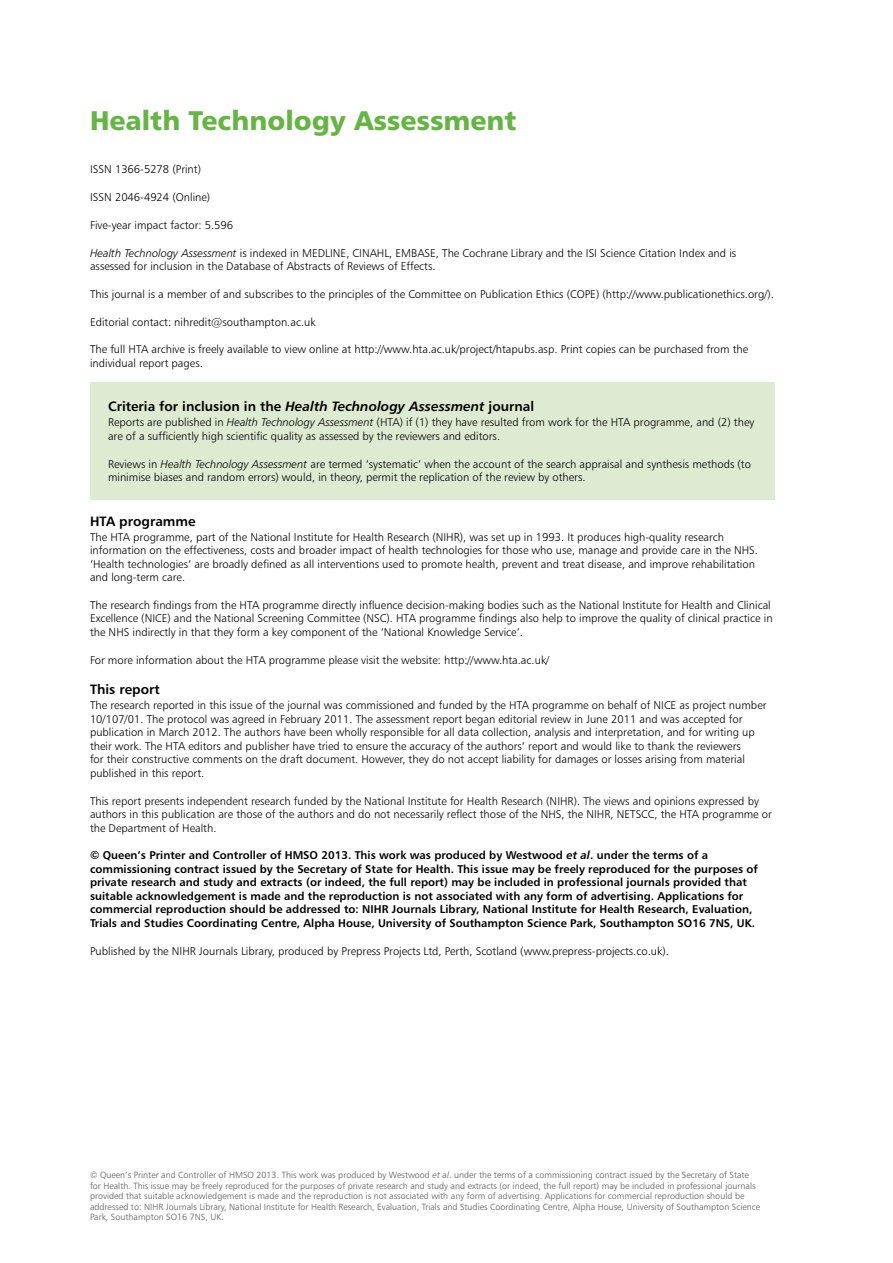
<style>
.page{position:relative;width:893px;height:1263px;background:#fff}
.page>*{position:absolute;margin:0;border:0;box-sizing:border-box;transform-origin:0 0}
.t1{font:27px "Humanist 777 BT Black B";color:#66b445}
.t2{font:13.5px "Humanist 777 BT Bold B";color:#000}
.t3{font:11.25px/13.5px "Humanist 777 BT Light B";color:#000}
.t4{font:11.25px/13.5px "Humanist 777 BT Bold B";color:#000}
.t5{font:9px/10.5px "Humanist 777 BT Light B";color:#58595b}
.s1{font-family:"Humanist 777 BT Light Italic B"}
.s2{font-family:"Humanist 777 BT Bold Italic B"}
</style>
<div class="page">
<div style="left:90px;top:383px;width:684px;height:117px;background:#deebd2"></div>
<h1 class="t1" style="left:90px;top:103px;width:428px">Health Technology Assessment</h1>
<p class="t3" style="left:90px;top:162px;width:113px">ISSN 1366-5278 (Print)</p>
<p class="t3" style="left:90px;top:190px;width:122px">ISSN 2046-4924 (Online)</p>
<p class="t3" style="left:90px;top:218px;width:145px">Five-year impact factor: 5.596</p>
<p class="t3" style="left:90px;top:246px;width:648px"><span class="s1">Health Technology Assessment</span> is indexed in MEDLINE, CINAHL, EMBASE, The Cochrane Library and the ISI Science Citation Index and is assessed for inclusion in the Database of Abstracts of Reviews of Effects.</p>
<p class="t3" style="left:90px;top:287px;width:685px">This journal is a member of and subscribes to the principles of the Committee on Publication Ethics (COPE) (http://www.publicationethics.org/).</p>
<p class="t3" style="left:90px;top:315px;width:227px">Editorial contact: nihredit@southampton.ac.uk</p>
<p class="t3" style="left:90px;top:342px;width:660px">The full HTA archive is freely available to view online at http://www.hta.ac.uk/project/htapubs.asp. Print copies can be purchased from the individual report pages.</p>
<p class="t2" style="left:108px;top:398px;width:428px">Criteria for inclusion in the <span class="s2">Health Technology Assessment</span> journal</p>
<p class="t3" style="left:108px;top:416px;width:648px">Reports are published in <span class="s1">Health Technology Assessment</span> (HTA) if (1) they have resulted from work for the HTA programme, and (2) they are of a sufficiently high scientific quality as assessed by the reviewers and editors.</p>
<p class="t3" style="left:108px;top:457px;width:644px">Reviews in <span class="s1">Health Technology Assessment</span> are termed ‘systematic’ when the account of the search appraisal and synthesis methods (to minimise biases and random errors) would, in theory, permit the replication of the review by others.</p>
<p class="t2" style="left:90px;top:512px;width:107px">HTA programme</p>
<p class="t3" style="left:90px;top:530px;width:669px">The HTA programme, part of the National Institute for Health Research (NIHR), was set up in 1993. It produces high-quality research information on the effectiveness, costs and broader impact of health technologies for those who use, manage and provide care in the NHS. ‘Health technologies’ are broadly defined as all interventions used to promote health, prevent and treat disease, and improve rehabilitation and long-term care.</p>
<p class="t3" style="left:90px;top:598px;width:684px">The research findings from the HTA programme directly influence decision-making bodies such as the National Institute for Health and Clinical<br>Excellence (NICE) and the National Screening Committee (NSC). HTA programme findings also help to improve the quality of clinical practice in the NHS indirectly in that they form a key component of the ‘National Knowledge Service’.</p>
<p class="t3" style="left:90px;top:653px;width:461px">For more information about the HTA programme please visit the website: http://www.hta.ac.uk/</p>
<p class="t2" style="left:90px;top:681px;width:71px">This report</p>
<p class="t3" style="left:90px;top:698px;width:678px">The research reported in this issue of the journal was commissioned and funded by the HTA programme on behalf of NICE as project number 10/107/01. The protocol was agreed in February 2011. The assessment report began editorial review in June 2011 and was accepted for publication in March 2012. The authors have been wholly responsible for all data collection, analysis and interpretation, and for writing up their work. The HTA editors and publisher have tried to ensure the accuracy of the authors’ report and would like to thank the reviewers<br>for their constructive comments on the draft document. However, they do not accept liability for damages or losses arising from material published in this report.</p>
<p class="t3" style="left:90px;top:794px;width:683px">This report presents independent research funded by the National Institute for Health Research (NIHR). The views and opinions expressed by authors in this publication are those of the authors and do not necessarily reflect those of the NHS, the NIHR, NETSCC, the HTA programme or the Department of Health.</p>
<p class="t4" style="left:90px;top:848px;width:669px">© Queen’s Printer and Controller of HMSO 2013. This work was produced by Westwood <span class="s2">et al</span>. under the terms of a commissioning contract issued by the Secretary of State for Health. This issue may be freely reproduced for the purposes of private research and study and extracts (or indeed, the full report) may be included in professional journals provided that suitable acknowledgement is made and the reproduction is not associated with any form of advertising. Applications for commercial reproduction should be addressed to: NIHR Journals Library, National Institute for Health Research, Evaluation, Trials and Studies Coordinating Centre, Alpha House, University of Southampton Science Park, Southampton SO16 7NS, UK.</p>
<p class="t3" style="left:90px;top:944px;width:580px">Published by the NIHR Journals Library, produced by Prepress Projects Ltd, Perth, Scotland (www.prepress-projects.co.uk).</p>
<p class="t5" style="left:90px;top:1170px;width:672px">© Queen’s Printer and Controller of HMSO 2013. This work was produced by Westwood <span class="s1">et al</span>. under the terms of a commissioning contract issued by the Secretary of State for Health. This issue may be freely reproduced for the purposes of private research and study and extracts (or indeed, the full report) may be included in professional journals provided that suitable acknowledgement is made and the reproduction is not associated with any form of advertising. Applications for commercial reproduction should be addressed to: NIHR Journals Library, National Institute for Health Research, Evaluation, Trials and Studies Coordinating Centre, Alpha House, University of Southampton Science Park, Southampton SO16 7NS, UK.</p>
</div>
